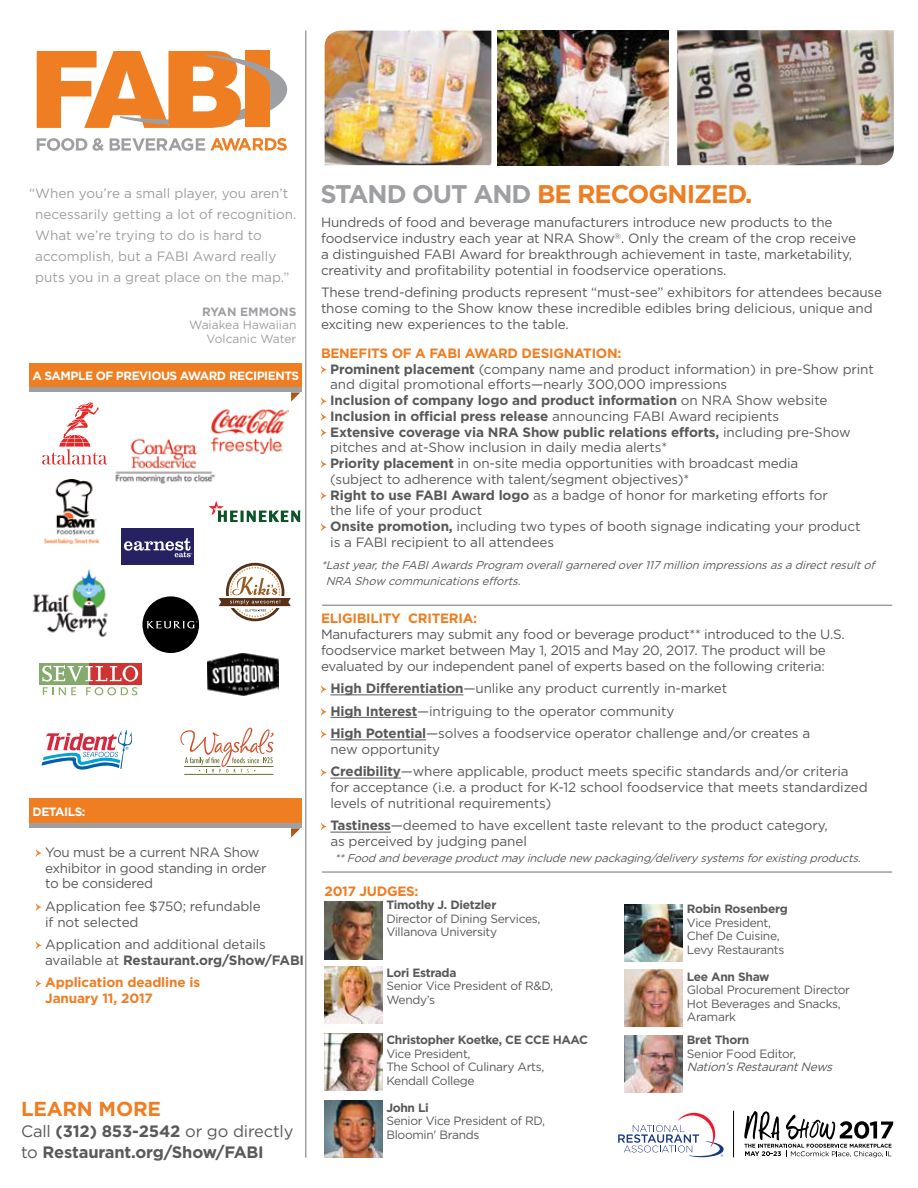
<style>
.page{position:relative;width:918px;height:1188px;background:#fff}
.page>*{position:absolute;margin:0;border:0;box-sizing:border-box;transform-origin:0 0}
.t1{font:700 25.5px "Gotham";letter-spacing:-.04em;color:#ef7d22}
.t2{font:700 20.25px "Gotham";letter-spacing:-.01em;color:#ef7d22}
.t3{font:700 16.5px/21px "Gotham";letter-spacing:-.01em;color:#58595b}
.t4{font:13.5px/15.8px "Gotham";letter-spacing:-.01em;color:#58595b}
.t5{font:13.5px/21px "Gotham";color:#9d9fa2}
.t6{font:700 13.5px/15.8px "Gotham";letter-spacing:-.015em;color:#ef7d22}
.t7{font:12px/13.5px "Gotham";letter-spacing:-.025em;color:#58595b}
.t8{font:700 12px "Gotham";letter-spacing:-.025em;color:#58595b}
.t9{font:700 12px "Gotham";letter-spacing:-.04em;color:#fff}
.t10{font:12px/13.5px "Gotham";color:#9d9fa2;text-align:right}
.t11{font:italic 12px "Gotham";color:#58595b}
.t12{font:700 12px "Gotham";color:#9d9fa2}
.t13{font:italic 11.25px/15.8px "Gotham";color:#58595b}
.s1{font-weight:700}
.s2{font-weight:400}
.s3{color:#9d9fa2}
.s4{font-weight:700;color:#ef7d22}
</style>
<div class="page">
<hr style="left:322px;top:605px;width:570px;height:1px;background:#9d9fa2">
<hr style="left:322px;top:871px;width:570px;height:2px;background:#9d9fa2">
<hr style="left:733px;top:1111px;width:1px;height:46px;background:#000">
<svg style="left:618px;top:1113px;width:106px;height:44px"></svg>
<svg style="left:744px;top:1111px;width:149px;height:46px"></svg>
<div style="left:289px;top:391px;width:12px;height:13px;background:#000;opacity:.35"></div>
<div style="left:29px;top:363px;width:272px;height:25px;background:#ef7d22"></div>
<hr style="left:29px;top:388px;width:272px;height:4px;background:#9d9fa2">
<div style="left:289px;top:827px;width:12px;height:13px;background:#000;opacity:.35"></div>
<div style="left:29px;top:798px;width:272px;height:26px;background:#ef7d22"></div>
<hr style="left:29px;top:824px;width:272px;height:4px;background:#9d9fa2">
<hr style="left:305px;top:31px;width:1px;height:1127px;background:#9d9fa2">
<svg style="left:36px;top:849px;width:5px;height:8px"></svg>
<svg style="left:36px;top:903px;width:5px;height:8px"></svg>
<svg style="left:36px;top:942px;width:5px;height:7px"></svg>
<svg style="left:36px;top:980px;width:5px;height:7px"></svg>
<div style="left:142px;top:596px;width:57px;height:57px;background:#000;border-radius:50%"></div>
<svg style="left:147px;top:621px;width:50px;height:7px"></svg>
<img style="left:32px;top:569px;width:76px;height:68px">
<img style="left:44px;top:480px;width:55px;height:64px">
<svg style="left:219px;top:563px;width:72px;height:58px"></svg>
<img style="left:115px;top:438px;width:101px;height:46px">
<svg style="left:209px;top:501px;width:92px;height:21px"></svg>
<svg style="left:42px;top:402px;width:66px;height:63px"></svg>
<img style="left:212px;top:409px;width:76px;height:44px">
<svg style="left:42px;top:729px;width:90px;height:41px"></svg>
<hr style="left:185px;top:774px;width:88px;height:1px;background:#6d702e">
<svg style="left:180px;top:728px;width:93px;height:45px"></svg>
<div style="left:246px;top:50px;width:24px;height:77px;background:#ef7d22"></div>
<svg style="left:37px;top:138px;width:67px;height:13px"></svg>
<svg style="left:110px;top:138px;width:177px;height:13px"></svg>
<svg style="left:37px;top:51px;width:250px;height:77px"></svg>
<img style="left:677px;top:30px;width:217px;height:135px">
<img style="left:325px;top:31px;width:166px;height:134px">
<img style="left:498px;top:31px;width:171px;height:134px">
<div style="left:122px;top:528px;width:72px;height:37px;background:#262262"></div>
<svg style="left:124px;top:538px;width:68px;height:19px"></svg>
<img style="left:207px;top:653px;width:72px;height:42px">
<div style="left:39px;top:663px;width:50px;height:21px;background:#84aa6d"></div>
<div style="left:89px;top:663px;width:53px;height:21px;background:#ce3431"></div>
<svg style="left:42px;top:665px;width:96px;height:30px"></svg>
<svg style="left:321px;top:366px;width:6px;height:8px"></svg>
<svg style="left:321px;top:398px;width:6px;height:7px"></svg>
<svg style="left:321px;top:413px;width:6px;height:8px"></svg>
<svg style="left:321px;top:429px;width:6px;height:8px"></svg>
<svg style="left:321px;top:461px;width:6px;height:7px"></svg>
<svg style="left:321px;top:492px;width:6px;height:8px"></svg>
<svg style="left:321px;top:524px;width:6px;height:7px"></svg>
<img style="left:325px;top:902px;width:58px;height:57px">
<img style="left:624px;top:904px;width:59px;height:57px">
<img style="left:624px;top:970px;width:59px;height:57px">
<img style="left:624px;top:1035px;width:59px;height:57px">
<img style="left:325px;top:966px;width:58px;height:58px">
<img style="left:325px;top:1034px;width:58px;height:57px">
<img style="left:325px;top:1101px;width:58px;height:57px">
<hr style="left:330px;top:695px;width:134px;height:1px;background:#58595b">
<hr style="left:330px;top:717px;width:87px;height:1px;background:#58595b">
<hr style="left:330px;top:740px;width:96px;height:1px;background:#58595b">
<hr style="left:330px;top:778px;width:71px;height:1px;background:#58595b">
<hr style="left:330px;top:832px;width:61px;height:1px;background:#58595b">
<svg style="left:321px;top:686px;width:6px;height:7px"></svg>
<svg style="left:321px;top:708px;width:6px;height:8px"></svg>
<svg style="left:321px;top:731px;width:6px;height:7px"></svg>
<svg style="left:321px;top:769px;width:6px;height:7px"></svg>
<svg style="left:321px;top:823px;width:6px;height:7px"></svg>
<p class="t5" style="left:35px;top:183px;width:263px;text-indent:-6px">“When you’re a small player, you aren’t necessarily getting a lot of recognition.<br>What we’re trying to do is hard to accomplish, but a FABI Award really puts you in a great place on the map.”</p>
<p class="t12" style="left:202px;top:305px;width:96px">RYAN EMMONS</p>
<p class="t10" style="left:189px;top:318px;width:109px">Waiakea Hawaiian<br>Volcanic Water</p>
<p class="t9" style="left:33px;top:369px;width:268px">A SAMPLE OF PREVIOUS AWARD RECIPIENTS</p>
<p class="t9" style="left:33px;top:805px;width:54px">DETAILS:</p>
<p class="t4" style="left:45px;top:844px;width:223px">You must be a current NRA Show exhibitor in good standing in order to be considered</p>
<p class="t4" style="left:45px;top:898px;width:217px">Application fee $750; refundable if not selected</p>
<p class="t4" style="left:45px;top:936px;width:260px">Application and additional details available at <span class="s1">Restaurant.org/Show/FABI</span></p>
<p class="t6" style="left:45px;top:974px;width:157px">Application deadline is<br>January 11, 2017</p>
<h2 class="t2" style="left:21px;top:1097px;width:141px">LEARN MORE</h2>
<p class="t3" style="left:21px;top:1120px;width:274px"><span class="s2">Call</span> (312) 853-2542 <span class="s2">or go directly to</span> Restaurant.org/Show/FABI</p>
<h1 class="t1" style="left:320px;top:179px;width:434px"><span class="s3">STAND OUT AND</span> BE RECOGNIZED.</h1>
<p class="t4" style="left:321px;top:214px;width:537px">Hundreds of food and beverage manufacturers introduce new products to the foodservice industry each year at NRA Show<sup>®</sup>. Only the cream of the crop receive a distinguished FABI Award for breakthrough achievement in taste, marketability, creativity and profitability potential in foodservice operations.</p>
<p class="t4" style="left:321px;top:284px;width:563px">These trend-defining products represent “must-see” exhibitors for attendees because those coming to the Show know these incredible edibles bring delicious, unique and exciting new experiences to the table.</p>
<p class="t4" style="left:330px;top:345px;width:545px;text-indent:-9px"><span class="s4">BENEFITS OF A FABI AWARD DESIGNATION:<br></span><span class="s1">Prominent placement</span> (company name and product information) in pre-Show print and digital promotional efforts—nearly 300,000 impressions<br><span class="s1">Inclusion of company logo and product information</span> on NRA Show website <span class="s1">Inclusion in official press release</span> announcing FABI Award recipients<br><span class="s1">Extensive coverage via NRA Show public relations efforts,</span> including pre-Show pitches and at-Show inclusion in daily media alerts*<br><span class="s1">Priority placement</span> in on-site media opportunities with broadcast media<br>(subject to adherence with talent/segment objectives)*<br><span class="s1">Right to use FABI Award logo</span> as a badge of honor for marketing efforts for<br>the life of your product<br><span class="s1">Onsite promotion,</span> including two types of booth signage indicating your product<br>is a FABI recipient to all attendees</p>
<p class="t13" style="left:326px;top:557px;width:554px;text-indent:-5px">*Lastyear,the FABIAwardsProgram overallgarnered over117 million impressionsasa directresultof<br>NRA Show communicationsefforts.</p>
<p class="t6" style="left:321px;top:610px;width:158px">ELIGIBILITY CRITERIA:</p>
<p class="t4" style="left:321px;top:626px;width:525px">Manufacturers may submit any food or beverage product** introduced to the U.S. foodservice market between May 1, 2015 and May 20, 2017. The product will be evaluated by our independent panel of experts based on the following criteria:</p>
<p class="t4" style="left:330px;top:677px;width:481px;line-height:22.5px"><span class="s1">High Differentiation</span>—unlike any product currently in-market<br><span class="s1">High Interest</span>—intriguing to the operator community<br><span class="s1">High Potential</span>—solves a foodservice operator challenge and/or creates a</p>
<p class="t4" style="left:330px;top:738px;width:520px;line-height:22.5px">new opportunity<br><span class="s1">Credibility</span>—where applicable, product meets specific standards and/or criteria</p>
<p class="t4" style="left:330px;top:779px;width:539px">for acceptance (i.e. a product for K-12 school foodservice that meets standardized levels of nutritional requirements)</p>
<p class="t4" style="left:330px;top:817px;width:499px"><span class="s1">Tastiness</span>—deemed to have excellent taste relevant to the product category, as perceived by judging panel</p>
<p class="t13" style="left:334px;top:850px;width:531px">**Food and beverage productmay include new packaging/delivery systemsforexisting products.</p>
<p class="t6" style="left:325px;top:883px;width:95px">2017 JUDGES:</p>
<p class="t8" style="left:386px;top:898px;width:112px">Timothy J. Dietzler</p>
<p class="t7" style="left:386px;top:911px;width:156px">Director of Dining Services,<br>Villanova University</p>
<p class="t8" style="left:386px;top:965px;width:72px">Lori Estrada</p>
<p class="t7" style="left:386px;top:979px;width:168px">Senior Vice President of R&amp;D,<br>Wendy’s</p>
<p class="t8" style="left:386px;top:1033px;width:203px">Christopher Koetke, CE CCE HAAC</p>
<p class="t7" style="left:386px;top:1046px;width:160px">Vice President,<br>The School of Culinary Arts,<br>Kendall College</p>
<p class="t8" style="left:386px;top:1100px;width:44px">John Li</p>
<p class="t7" style="left:386px;top:1114px;width:160px">Senior Vice President of RD,<br>Bloomin' Brands</p>
<p class="t8" style="left:687px;top:902px;width:102px">Robin Rosenberg</p>
<p class="t7" style="left:687px;top:916px;width:99px">Vice President,<br>Chef De Cuisine,<br>Levy Restaurants</p>
<p class="t8" style="left:687px;top:970px;width:84px">Lee Ann Shaw</p>
<p class="t7" style="left:687px;top:983px;width:165px">Global Procurement Director<br>Hot Beverages and Snacks,<br>Aramark</p>
<p class="t8" style="left:687px;top:1033px;width:64px">Bret Thorn</p>
<p class="t7" style="left:687px;top:1046px;width:111px">Senior Food Editor,</p>
<p class="t11" style="left:687px;top:1060px;width:150px">Nation’sRestaurantNews</p>
</div>
